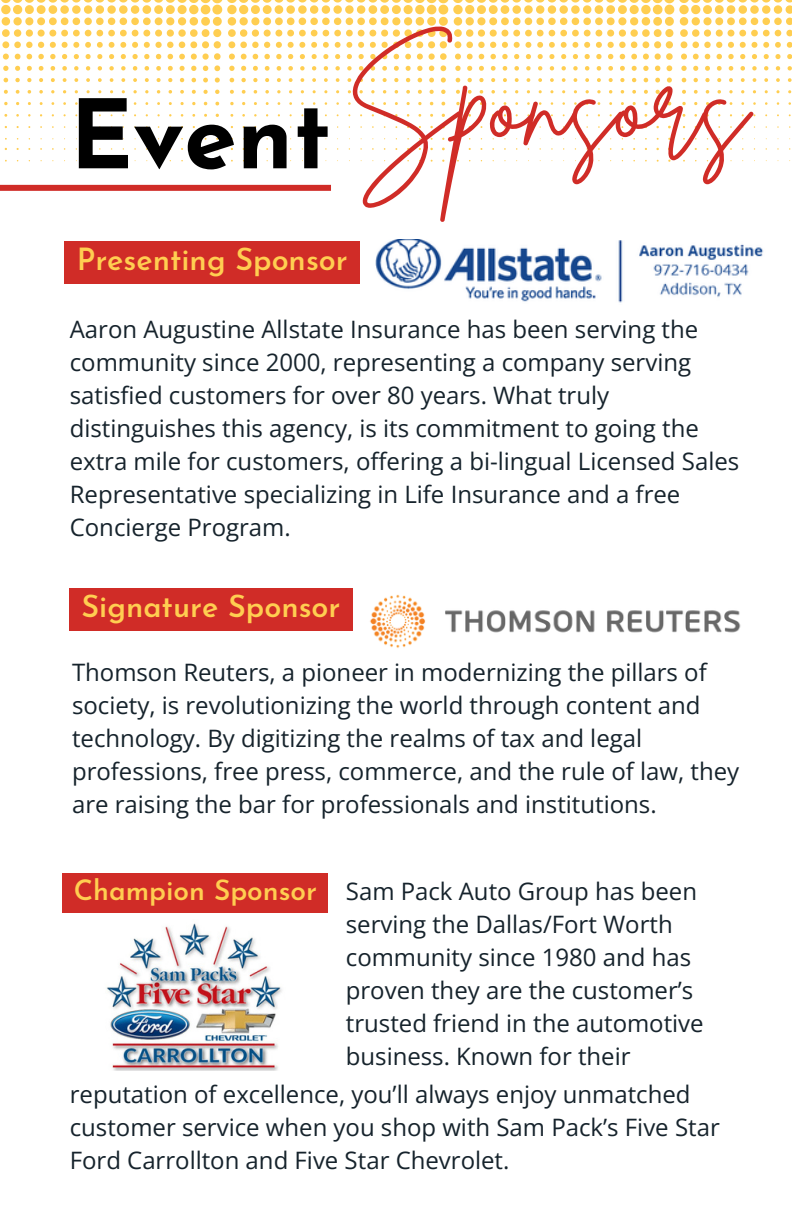
<style>
.page{position:relative;width:792px;height:1224px;background:#fff}
.page>*{position:absolute;margin:0;border:0;box-sizing:border-box;transform-origin:0 0}
.t1{font:116.4px "Brittany Signature";color:#d02c27}
.t2{font:700 95.2px "Josefin Sans";color:#000}
.t3{font:600 30.6px "Josefin Sans";color:#ffce51}
.t4{font:600 28px "Josefin Sans";color:#ffce51}
.t5{font:24px/33px "Open Sans";color:#16232c}
</style>
<div class="page">
<svg style="left:1px;top:0;width:791px;height:162px"></svg>
<div style="left:0;top:185px;width:331px;height:6px;background:#d02c27"></div>
<img style="left:375px;top:240px;width:389px;height:63px">
<img style="left:370px;top:594px;width:371px;height:54px">
<img style="left:106px;top:923px;width:176px;height:148px">
<div style="left:65px;top:241px;width:295px;height:43px;background:#d02c27"></div>
<div style="left:62px;top:873px;width:266px;height:40px;background:#d02c27"></div>
<div style="left:69px;top:588px;width:284px;height:43px;background:#d02c27"></div>
<p class="t2" style="left:70px;top:97px;width:263px">Event</p>
<p class="t1" style="left:347px;top:28px;width:402px">Sponsors</p>
<p class="t3" style="left:77px;top:247px;width:273px">Presenting Sponsor</p>
<p class="t5" style="left:70px;top:313px;width:671px">Aaron Augustine Allstate Insurance has been serving the community since 2000, representing a company serving satisfied customers for over 80 years. What truly distinguishes this agency, is its commitment to going the extra mile for customers, offering a bi-lingual Licensed Sales Representative specializing in Life Insurance and a free Concierge Program.</p>
<p class="t3" style="left:81px;top:594px;width:261px">Signature Sponsor</p>
<p class="t5" style="left:72px;top:655px;width:669px">Thomson Reuters, a pioneer in modernizing the pillars of society, is revolutionizing the world through content and technology. By digitizing the realms of tax and legal professions, free press, commerce, and the rule of law, they are raising the bar for professionals and institutions.</p>
<p class="t4" style="left:74px;top:879px;width:245px">Champion Sponsor</p>
<p class="t5" style="left:346px;top:874px;width:359px">Sam Pack Auto Group has been serving the Dallas/Fort Worth community since 1980 and has proven they are the customer’s trusted friend in the automotive business. Known for their</p>
<p class="t5" style="left:70px;top:1078px;width:652px">reputation of excellence, you’ll always enjoy unmatched customer service when you shop with Sam Pack’s Five Star<br>Ford Carrollton and Five Star Chevrolet.</p>
</div>
